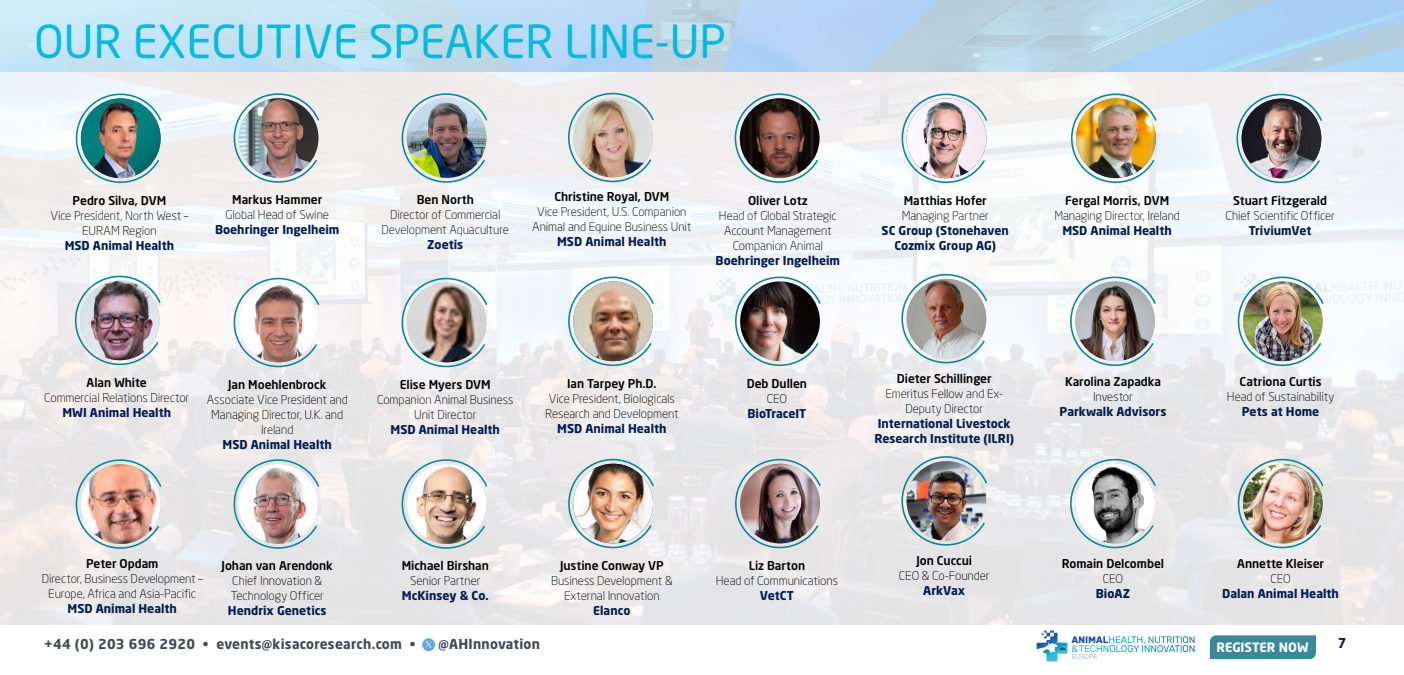
<style>
.page{position:relative;width:1404px;height:675px;background:#fff}
.page>*{position:absolute;margin:0;border:0;box-sizing:border-box;transform-origin:0 0}
.t1{font:45px "Neo Sans Std";color:#00bcdf}
.t2{font:700 13.5px "Neo Sans Std";letter-spacing:.02em;color:#414858}
.t3{font:700 13.5px "Neo Sans Std";color:#001d51}
.t4{font:700 12.75px "Neo Sans Std";letter-spacing:-.005em;color:#fff}
.t5{font:300 12.08px/15.1px "Neo Sans Std";letter-spacing:-.005em;color:#000;text-align:center}
.t6{font:700 12.08px/15.1px "Neo Sans Std";color:#001d51;text-align:center}
.t7{font:500 12.08px "Neo Sans Std";letter-spacing:-.005em;color:#000}
.t8{font:6.9px "Rubik";letter-spacing:-.01em;color:#a9bddb}
</style>
<div class="page">
<div style="left:1210px;top:635px;width:106px;height:24px;background:#3a8898"></div>
<svg style="left:1037px;top:630px;width:158px;height:31px"></svg>
<svg style="left:422px;top:638px;width:13px;height:13px"></svg>
<svg style="left:233px;top:92px;width:88px;height:92px"></svg>
<img style="left:239px;top:98px;width:79px;height:80px;border-radius:40px">
<svg style="left:401px;top:92px;width:88px;height:92px;background:#d1dfe1"></svg>
<img style="left:407px;top:98px;width:79px;height:80px;border-radius:40px">
<svg style="left:567px;top:92px;width:88px;height:91px"></svg>
<img style="left:573px;top:98px;width:80px;height:79px;border-radius:40px">
<svg style="left:734px;top:93px;width:88px;height:91px"></svg>
<img style="left:740px;top:98px;width:80px;height:80px;border-radius:40px">
<svg style="left:901px;top:93px;width:87px;height:91px"></svg>
<img style="left:907px;top:98px;width:79px;height:80px;border-radius:40px">
<svg style="left:1236px;top:93px;width:87px;height:91px"></svg>
<img style="left:1242px;top:99px;width:79px;height:79px;border-radius:40px">
<svg style="left:233px;top:277px;width:88px;height:91px"></svg>
<img style="left:239px;top:283px;width:79px;height:79px;border-radius:40px">
<svg style="left:401px;top:277px;width:88px;height:91px"></svg>
<img style="left:407px;top:283px;width:79px;height:79px;border-radius:40px">
<svg style="left:75px;top:93px;width:88px;height:91px"></svg>
<img style="left:81px;top:98px;width:80px;height:80px;border-radius:40px">
<svg style="left:1070px;top:93px;width:88px;height:91px"></svg>
<img style="left:1076px;top:98px;width:80px;height:80px;border-radius:40px">
<svg style="left:567px;top:276px;width:88px;height:91px"></svg>
<img style="left:573px;top:281px;width:80px;height:80px;border-radius:40px">
<svg style="left:75px;top:459px;width:88px;height:91px"></svg>
<img style="left:81px;top:464px;width:80px;height:80px;border-radius:40px">
<svg style="left:734px;top:276px;width:88px;height:91px"></svg>
<img style="left:740px;top:281px;width:80px;height:80px;border-radius:40px">
<svg style="left:901px;top:273px;width:87px;height:91px"></svg>
<img style="left:907px;top:279px;width:79px;height:80px;border-radius:40px">
<svg style="left:74px;top:275px;width:88px;height:91px"></svg>
<img style="left:80px;top:281px;width:80px;height:79px;border-radius:40px">
<svg style="left:1069px;top:276px;width:88px;height:91px"></svg>
<img style="left:1075px;top:281px;width:80px;height:80px;border-radius:40px">
<svg style="left:1237px;top:276px;width:88px;height:91px"></svg>
<img style="left:1243px;top:282px;width:80px;height:79px;border-radius:40px">
<svg style="left:233px;top:458px;width:88px;height:92px;background:#cbdadd"></svg>
<svg style="left:401px;top:458px;width:88px;height:92px;background:#cddbde"></svg>
<img style="left:407px;top:464px;width:79px;height:80px;border-radius:40px">
<img style="left:238px;top:464px;width:80px;height:80px;border-radius:40px">
<svg style="left:567px;top:458px;width:88px;height:91px"></svg>
<img style="left:573px;top:464px;width:80px;height:79px;border-radius:40px">
<svg style="left:734px;top:458px;width:88px;height:91px;background:#cad8db"></svg>
<img style="left:740px;top:464px;width:80px;height:79px;border-radius:40px">
<svg style="left:901px;top:455px;width:87px;height:91px;background:#cadadc"></svg>
<img style="left:907px;top:461px;width:79px;height:80px;border-radius:40px">
<svg style="left:1069px;top:458px;width:88px;height:91px;background:#cbdbde"></svg>
<img style="left:1075px;top:464px;width:80px;height:79px;border-radius:40px">
<svg style="left:1237px;top:458px;width:88px;height:91px;background:#ccdbdd"></svg>
<img style="left:1243px;top:464px;width:80px;height:79px;border-radius:40px">
<h1 class="t1" style="left:34px;top:14px;width:694px">OUR EXECUTIVE SPEAKER LINE-UP</h1>
<p class="t7" style="left:73px;top:193px;width:95px">Pedro Silva, DVM</p>
<p class="t5" style="left:50px;top:208px;width:139px">Vice President, North West –<br>EURAM Region</p>
<p class="t6" style="left:65px;top:238px;width:111px">MSD Animal Health</p>
<p class="t7" style="left:232px;top:192px;width:91px">Markus Hammer</p>
<p class="t5" style="left:226px;top:207px;width:105px">Global Head of Swine</p>
<p class="t6" style="left:215px;top:222px;width:126px">Boehringer Ingelheim</p>
<p class="t7" style="left:417px;top:192px;width:59px">Ben North</p>
<p class="t5" style="left:382px;top:207px;width:129px">Director of Commercial<br>Development Aquaculture</p>
<p class="t6" style="left:427px;top:237px;width:37px">Zoetis</p>
<p class="t7" style="left:554px;top:189px;width:117px">Christine Royal, DVM</p>
<p class="t5" style="left:532px;top:204px;width:161px">Vice President, U.S. Companion<br>Animal and Equine Business Unit</p>
<p class="t6" style="left:557px;top:234px;width:111px">MSD Animal Health</p>
<p class="t7" style="left:748px;top:193px;width:61px">Oliver Lotz</p>
<p class="t5" style="left:719px;top:208px;width:119px">Head of Global Strategic<br>Account Management<br>Companion Animal</p>
<p class="t6" style="left:716px;top:253px;width:126px">Boehringer Ingelheim</p>
<p class="t7" style="left:904px;top:193px;width:85px">Matthias Hofer</p>
<p class="t5" style="left:902px;top:208px;width:89px">Managing Partner</p>
<p class="t6" style="left:882px;top:223px;width:129px">SC Group (Stonehaven<br>Cozmix Group AG)</p>
<p class="t7" style="left:1065px;top:193px;width:106px">Fergal Morris, DVM</p>
<p class="t5" style="left:1054px;top:208px;width:127px">Managing Director, Ireland</p>
<p class="t6" style="left:1062px;top:223px;width:111px">MSD Animal Health</p>
<p class="t7" style="left:87px;top:375px;width:62px">Alan White</p>
<p class="t5" style="left:44px;top:390px;width:147px">Commercial Relations Director</p>
<p class="t6" style="left:62px;top:404px;width:110px">MWI Animal Health</p>
<p class="t7" style="left:228px;top:377px;width:100px">Jan Moehlenbrock</p>
<p class="t5" style="left:207px;top:392px;width:143px">Associate Vice President and<br>Managing Director, U.K. and<br>Ireland</p>
<p class="t6" style="left:223px;top:437px;width:111px">MSD Animal Health</p>
<p class="t7" style="left:400px;top:377px;width:92px">Elise Myers DVM</p>
<p class="t5" style="left:377px;top:392px;width:138px">Companion Animal Business<br>Unit Director</p>
<p class="t6" style="left:391px;top:422px;width:111px">MSD Animal Health</p>
<p class="t7" style="left:567px;top:376px;width:91px">Ian Tarpey Ph.D.</p>
<p class="t5" style="left:545px;top:391px;width:135px">Vice President, Biologicals<br>Research and Development</p>
<p class="t6" style="left:557px;top:421px;width:111px">MSD Animal Health</p>
<p class="t7" style="left:747px;top:376px;width:62px">Deb Dullen</p>
<p class="t5" style="left:767px;top:391px;width:22px">CEO</p>
<p class="t6" style="left:748px;top:406px;width:60px">BioTraceIT</p>
<p class="t7" style="left:897px;top:371px;width:96px">Dieter Schillinger</p>
<p class="t5" style="left:886px;top:386px;width:119px">Emeritus Fellow and Ex-<br>Deputy Director</p>
<p class="t6" style="left:874px;top:416px;width:141px;text-align:left">International Livestock<br>Research Institute (ILRI)</p>
<p class="t7" style="left:1065px;top:373px;width:97px">Karolina Zapadka</p>
<p class="t5" style="left:1093px;top:388px;width:41px">Investor</p>
<p class="t6" style="left:1060px;top:403px;width:108px">Parkwalk Advisors</p>
<p class="t7" style="left:86px;top:556px;width:74px">Peter Opdam</p>
<p class="t5" style="left:42px;top:571px;width:163px">Director, Business Development –<br>Europe, Africa and Asia-Pacific</p>
<p class="t6" style="left:68px;top:601px;width:111px">MSD Animal Health</p>
<p class="t7" style="left:222px;top:558px;width:113px">Johan van Arendonk</p>
<p class="t5" style="left:231px;top:573px;width:95px;text-align:left">Chief Innovation &amp;<br>Technology Officer</p>
<p class="t6" style="left:228px;top:603px;width:100px">Hendrix Genetics</p>
<p class="t7" style="left:402px;top:558px;width:89px">Michael Birshan</p>
<p class="t5" style="left:410px;top:573px;width:72px">Senior Partner</p>
<p class="t6" style="left:402px;top:588px;width:88px">McKinsey &amp; Co.</p>
<p class="t7" style="left:560px;top:558px;width:105px">Justine Conway VP</p>
<p class="t5" style="left:551px;top:573px;width:123px">Business Development &amp;<br>External Innovation</p>
<p class="t6" style="left:593px;top:603px;width:39px">Elanco</p>
<p class="t7" style="left:749px;top:558px;width:58px">Liz Barton</p>
<p class="t5" style="left:716px;top:573px;width:124px">Head of Communications</p>
<p class="t6" style="left:760px;top:588px;width:36px">VetCT</p>
<p class="t7" style="left:916px;top:553px;width:57px">Jon Cuccui</p>
<p class="t5" style="left:899px;top:568px;width:92px">CEO &amp; Co-Founder</p>
<p class="t6" style="left:923px;top:583px;width:44px">ArkVax</p>
<p class="t7" style="left:1062px;top:556px;width:104px">Romain Delcombel</p>
<p class="t5" style="left:1103px;top:571px;width:22px">CEO</p>
<p class="t6" style="left:1096px;top:586px;width:36px">BioAZ</p>
<p class="t7" style="left:1233px;top:193px;width:95px">Stuart Fitzgerald</p>
<p class="t5" style="left:1226px;top:208px;width:111px">Chief Scientific Officer</p>
<p class="t6" style="left:1249px;top:223px;width:64px">TriviumVet</p>
<p class="t7" style="left:1240px;top:373px;width:84px">Catriona Curtis</p>
<p class="t5" style="left:1227px;top:388px;width:109px">Head of Sustainability</p>
<p class="t6" style="left:1242px;top:403px;width:79px">Pets at Home</p>
<p class="t7" style="left:1237px;top:556px;width:88px">Annette Kleiser</p>
<p class="t5" style="left:1270px;top:571px;width:22px">CEO</p>
<p class="t6" style="left:1222px;top:586px;width:118px">Dalan Animal Health</p>
<p class="t2" style="left:44px;top:635px;width:373px">+44 (0) 203 696 2920 • events@kisacoresearch.com •</p>
<p class="t2" style="left:438px;top:635px;width:103px">@AHInnovation</p>
<p class="t4" style="left:1217px;top:640px;width:93px">REGISTER NOW</p>
<p class="t8" style="left:1072px;top:652px;width:27px">EUROPE</p>
<p class="t3" style="left:1338px;top:635px;width:10px">7</p>
</div>
